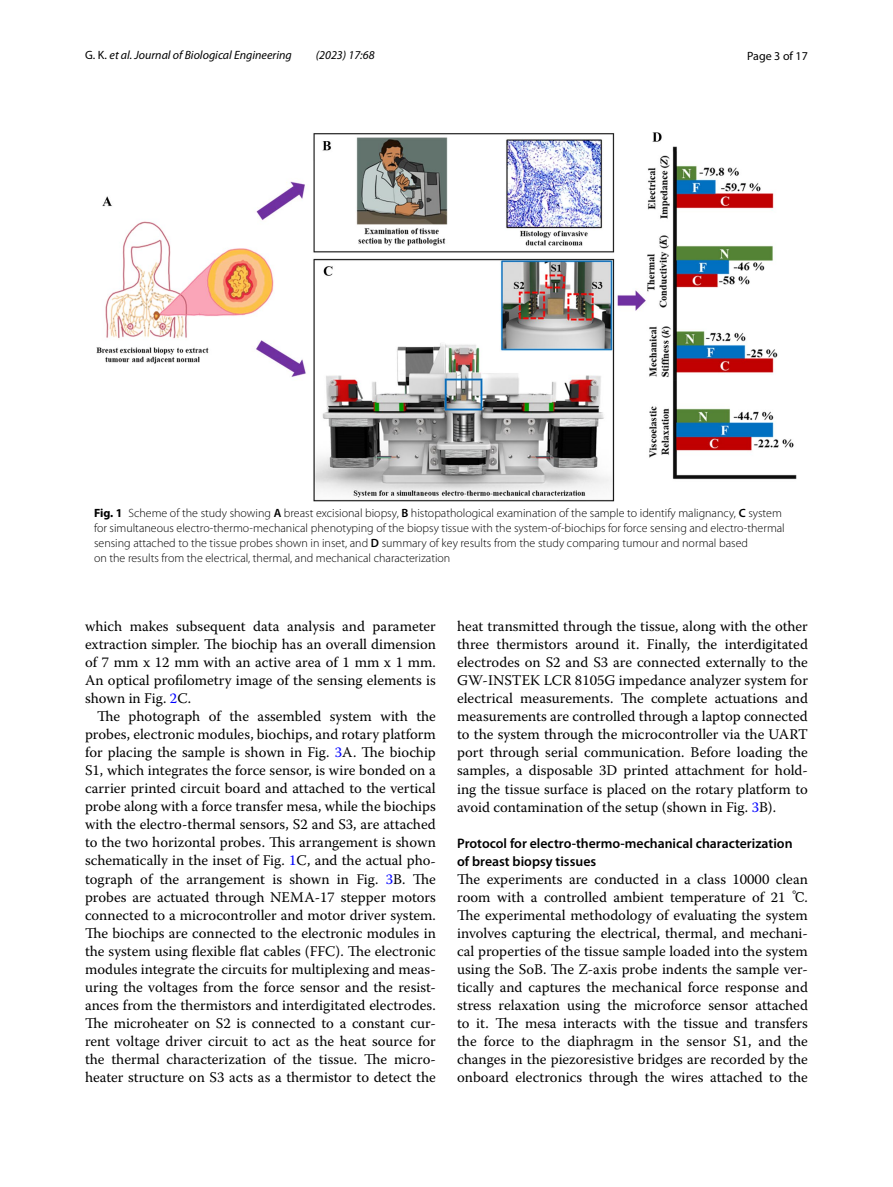
<style>
.page{position:relative;width:893px;height:1187px;background:#fff}
.page>*{position:absolute;margin:0;border:0;box-sizing:border-box;transform-origin:0 0}
.t1{font:14.7px/18px "Warnock Pro";color:#000;text-align:justify}
.t2{font:600 13.8px/18px "Myriad Pro";color:#000}
.t3{font:300 12px/15px "Myriad Pro";color:#000}
.t4{font:italic 12px "Myriad Pro";color:#000}
.t5{font:12px "Myriad Pro";color:#000}
.s1{font-style:normal}
.s2{font-weight:700}
.s3{font-weight:600}
.s4{color:#00f}
.s5{font-family:"Code 2000"}
</style>
<div class="page">
<img style="left:96px;top:133px;width:701px;height:369px">
<p class="t4" style="left:85px;top:48px;width:208px"><span class="s1">G. K.</span> et al. Journal of Biological Engineering</p>
<p class="t4" style="left:316px;top:48px;width:60px">(2023) 17:68</p>
<p class="t5" style="left:747px;top:48px;width:62px">Page 3 of 17</p>
<p class="t3" style="left:94px;top:505px;width:692px"><span class="s2">Fig. 1</span> Scheme of the study showing <span class="s3">A</span> breast excisional biopsy, <span class="s3">B</span> histopathological examination of the sample to identify malignancy, <span class="s3">C</span> system for simultaneous electro-thermo-mechanical phenotyping of the biopsy tissue with the system-of-biochips for force sensing and electro-thermal sensing attached to the tissue probes shown in inset, and <span class="s3">D</span> summary of key results from the study comparing tumour and normal based<br>on the results from the electrical, thermal, and mechanical characterization</p>
<p class="t1" style="left:85px;top:617px;width:352px">which makes subsequent data analysis and parameter extraction simpler. The biochip has an overall dimension of 7 mm x 12 mm with an active area of 1 mm x 1 mm.<br>An optical profilometry image of the sensing elements is shown in Fig. <span class="s4">2</span>C.</p>
<p class="t1" style="left:85px;top:707px;width:352px;text-indent:12px">The photograph of the assembled system with the probes, electronic modules, biochips, and rotary platform for placing the sample is shown in Fig. <span class="s4">3</span>A. The biochip S1, which integrates the force sensor, is wire bonded on a carrier printed circuit board and attached to the vertical probe along with a force transfer mesa, while the biochips with the electro-thermal sensors, S2 and S3, are attached to the two horizontal probes. This arrangement is shown schematically in the inset of Fig. <span class="s4">1</span>C, and the actual pho&shy;tograph of the arrangement is shown in Fig. <span class="s4">3</span>B. The probes are actuated through NEMA-17 stepper motors connected to a microcontroller and motor driver system.<br>The biochips are connected to the electronic modules in the system using flexible flat cables (FFC). The electronic modules integrate the circuits for multiplexing and meas&shy;uring the voltages from the force sensor and the resist&shy;ances from the thermistors and interdigitated electrodes.<br>The microheater on S2 is connected to a constant cur&shy;rent voltage driver circuit to act as the heat source for the thermal characterization of the tissue. The micro&shy;heater structure on S3 acts as a thermistor to detect the</p>
<p class="t1" style="left:457px;top:617px;width:352px">heat transmitted through the tissue, along with the other three thermistors around it. Finally, the interdigitated electrodes on S2 and S3 are connected externally to the GW-INSTEK LCR 8105G impedance analyzer system for electrical measurements. The complete actuations and measurements are controlled through a laptop connected to the system through the microcontroller via the UART port through serial communication. Before loading the samples, a disposable 3D printed attachment for hold&shy;ing the tissue surface is placed on the rotary platform to avoid contamination of the setup (shown in Fig. <span class="s4">3</span>B).</p>
<p class="t2" style="left:457px;top:833px;width:337px">Protocol for electro‑thermo‑mechanical characterization of breast biopsy tissues</p>
<p class="t1" style="left:457px;top:869px;width:352px">The experiments are conducted in a class 10000 clean room with a controlled ambient temperature of 21 <span class="s5">℃</span>.<br>The experimental methodology of evaluating the system involves capturing the electrical, thermal, and mechani&shy;cal properties of the tissue sample loaded into the system using the SoB. The Z-axis probe indents the sample ver&shy;tically and captures the mechanical force response and stress relaxation using the microforce sensor attached to it. The mesa interacts with the tissue and transfers the force to the diaphragm in the sensor S1, and the changes in the piezoresistive bridges are recorded by the onboard electronics through the wires attached to the</p>
</div>
